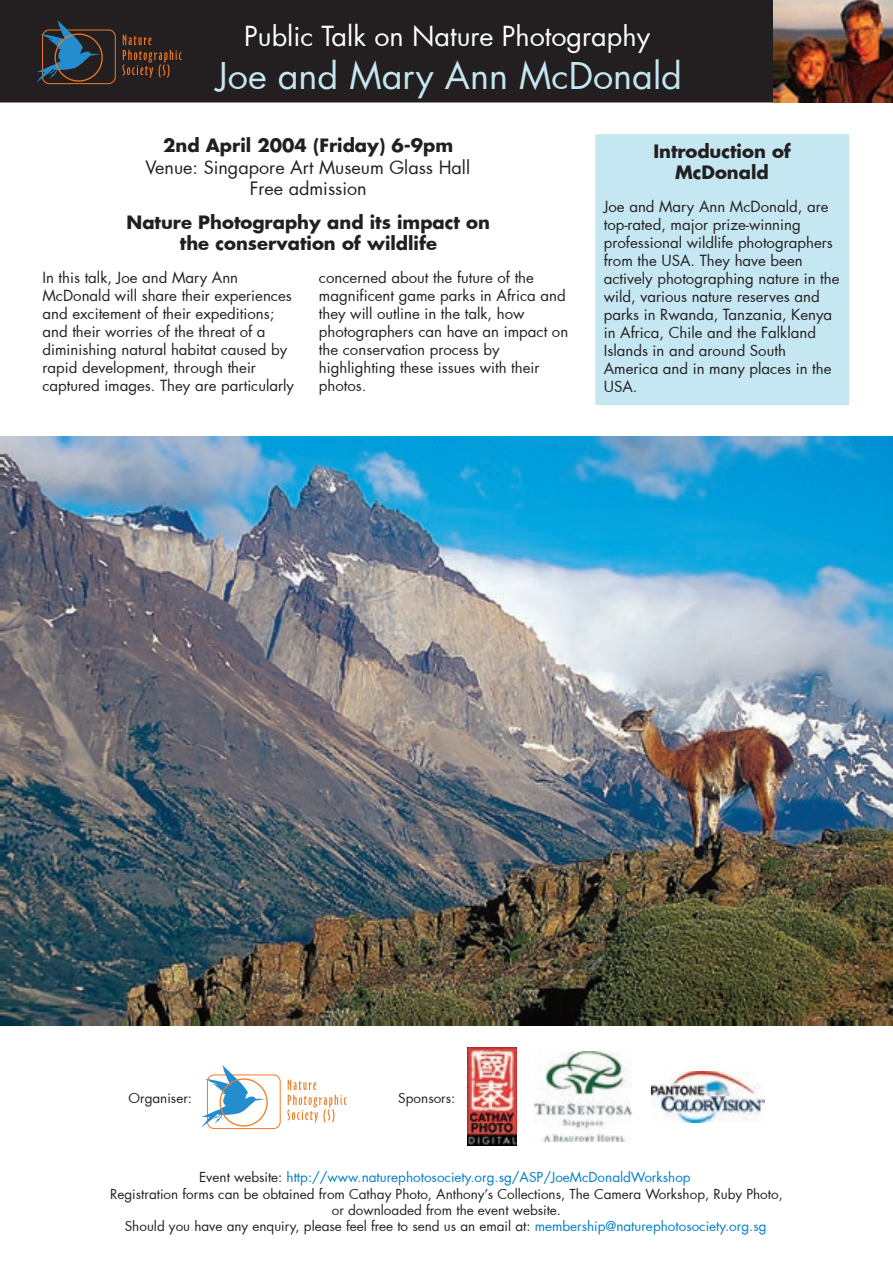
<style>
.page{position:relative;width:893px;height:1263px;background:#fff}
.page>*{position:absolute;margin:0;border:0;box-sizing:border-box;transform-origin:0 0}
.t1{font:36px "Futura";color:#c4e7f1}
.t2{font:27px "Futura";color:#fff}
.t3{font:700 18px/21.6px "Futura";color:#231f20;text-align:center}
.t4{font:18px/21.6px "Futura";color:#231f20;text-align:center}
.t5{font:15px/18px "Futura";color:#231f20}
.t6{font:13.5px/16.2px "Futura";color:#231f20;text-align:center}
.s1{color:#007ec5}
</style>
<div class="page">
<div style="left:0;top:0;width:893px;height:103px;background:#231f20"></div>
<svg style="left:122px;top:35px;width:60px;height:43px"></svg>
<svg style="left:37px;top:20px;width:79px;height:64px"></svg>
<div style="left:55px;top:33px;width:48px;height:49px;border:1px solid #f47921;border-radius:50%"></div>
<img style="left:0;top:436px;width:893px;height:589px">
<img style="left:773px;top:0;width:120px;height:102px">
<div style="left:595px;top:134px;width:254px;height:271px;background:#c4e7f1"></div>
<img style="left:468px;top:1048px;width:49px;height:98px">
<img style="left:534px;top:1052px;width:98px;height:90px">
<img style="left:651px;top:1071px;width:113px;height:51px">
<svg style="left:287px;top:1079px;width:60px;height:44px"></svg>
<svg style="left:201px;top:1065px;width:80px;height:63px"></svg>
<div style="left:220px;top:1078px;width:48px;height:48px;border:1px solid #f47921;border-radius:50%"></div>
<h2 class="t2" style="left:244px;top:17px;width:407px">Public Talk on Nature Photography</h2>
<h1 class="t1" style="left:216px;top:51px;width:467px">Joe and Mary Ann McDonald</h1>
<p class="t3" style="left:163px;top:134px;width:292px">2nd April 2004 (Friday) 6-9pm</p>
<p class="t4" style="left:145px;top:156px;width:326px">Venue: Singapore Art Museum Glass Hall<br>Free admission</p>
<p class="t3" style="left:127px;top:211px;width:365px">Nature Photography and its impact on the conservation of wildlife</p>
<p class="t5" style="left:43px;top:269px;width:253px">In this talk, Joe and Mary Ann McDonald will share their experiences and excitement of their expeditions; and their worries of the threat of a diminishing natural habitat caused by rapid development, through their captured images. They are particularly</p>
<p class="t5" style="left:319px;top:269px;width:251px">concerned about the future of the magnificent game parks in Africa and they will outline in the talk, how photographers can have an impact on the conservation process by highlighting these issues with their photos.</p>
<p class="t3" style="left:653px;top:140px;width:139px">Introduction of<br>McDonald</p>
<p class="t5" style="left:604px;top:198px;width:237px">Joe and Mary Ann McDonald, are top-rated, major prize-winning professional wildlife photographers from the USA. They have been actively photographing nature in the wild, various nature reserves and parks in Rwanda, Tanzania, Kenya in Africa, Chile and the Falkland<br>Islands in and around South<br>America and in many places in the<br>USA.</p>
<p class="t6" style="left:129px;top:1089px;width:65px">Organiser:</p>
<p class="t6" style="left:398px;top:1089px;width:59px">Sponsors:</p>
<p class="t6" style="left:110px;top:1169px;width:674px">Event website: <span class="s1">http://www.naturephotosociety.org.sg/ASP/JoeMcDonaldWorkshop<br></span>Registration forms can be obtained from Cathay Photo, Anthony’s Collections, The Camera Workshop, Ruby Photo, or downloaded from the event website.<br>Should you have any enquiry, please feel free to send us an email at: <span class="s1">membership@naturephotosociety.org.sg</span></p>
</div>
